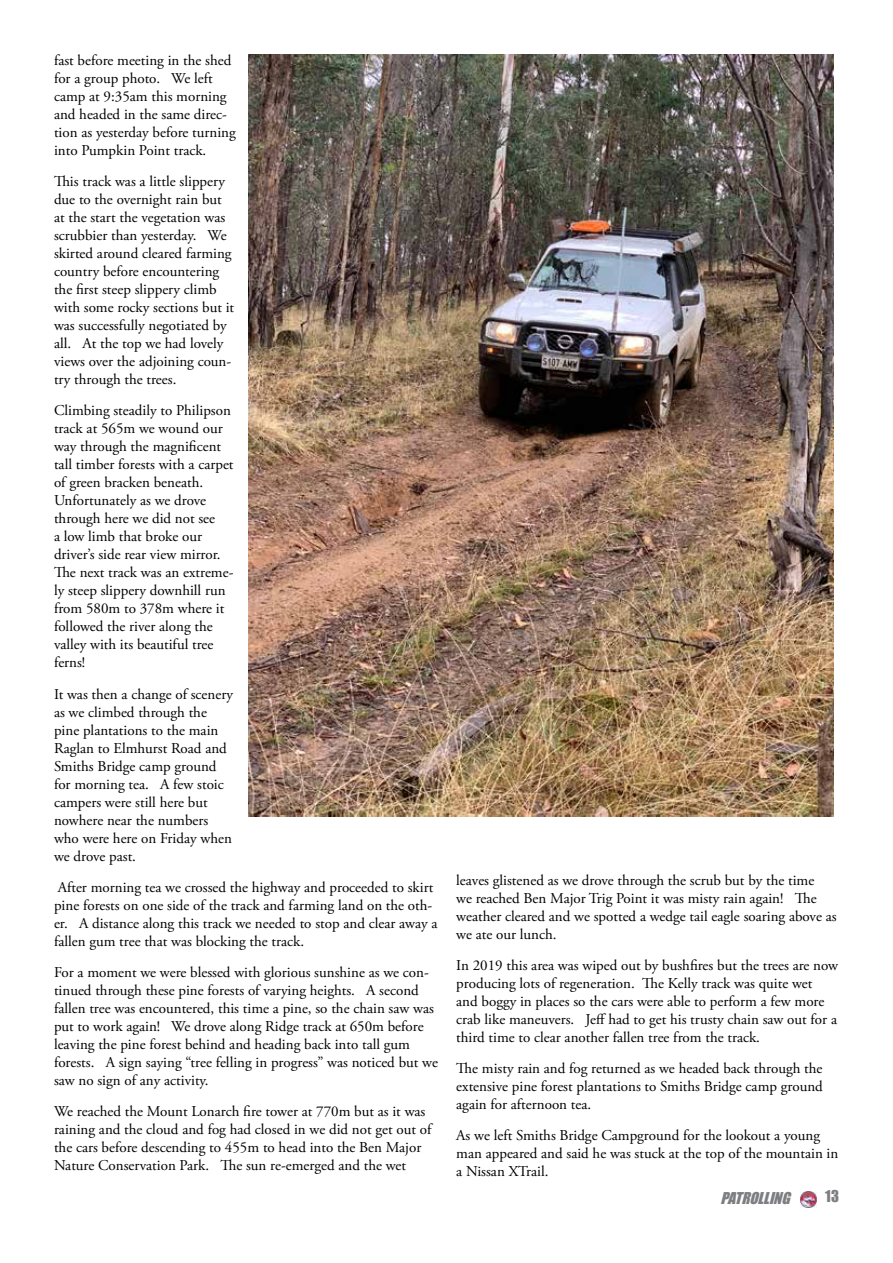
<style>
.page{position:relative;width:893px;height:1263px;background:#fff}
.page>*{position:absolute;margin:0;border:0;box-sizing:border-box;transform-origin:0 0}
.t1{font:15px/18px "Adobe Garamond Pro";color:#000}
.t2{font:italic 15px "Impact";color:#7c7e81}
.t3{font:15px "Impact";color:#7c7e81}
</style>
<div class="page">
<img style="left:800px;top:1191px;width:17px;height:17px">
<img style="left:248px;top:54px;width:585px;height:762px">
<p class="t1" style="left:54px;top:52px;width:183px">fast before meeting in the shed for a group photo. We left camp at 9:35am this morning and headed in the same direc&shy;tion as yesterday before turning into Pumpkin Point track.</p>
<p class="t1" style="left:54px;top:173px;width:182px">This track was a little slippery due to the overnight rain but at the start the vegetation was scrubbier than yesterday. We skirted around cleared farming country before encountering the first steep slippery climb with some rocky sections but it was successfully negotiated by all. At the top we had lovely views over the adjoining coun&shy;try through the trees.</p>
<p class="t1" style="left:54px;top:402px;width:181px">Climbing steadily to Philipson track at 565m we wound our way through the magnificent tall timber forests with a carpet of green bracken beneath.<br>Unfortunately as we drove through here we did not see<br>a low limb that broke our driver’s side rear view mirror.<br>The next track was an extreme&shy;ly steep slippery downhill run from 580m to 378m where it followed the river along the valley with its beautiful tree ferns!</p>
<p class="t1" style="left:54px;top:685px;width:181px">It was then a change of scenery as we climbed through the pine plantations to the main<br>Raglan to Elmhurst Road and<br>Smiths Bridge camp ground for morning tea. A few stoic campers were still here but nowhere near the numbers who were here on Friday when we drove past.</p>
<p class="t1" style="left:54px;top:879px;width:385px">After morning tea we crossed the highway and proceeded to skirt pine forests on one side of the track and farming land on the oth&shy;er. A distance along this track we needed to stop and clear away a fallen gum tree that was blocking the track.</p>
<p class="t1" style="left:54px;top:964px;width:385px">For a moment we were blessed with glorious sunshine as we con&shy;tinued through these pine forests of varying heights. A second fallen tree was encountered, this time a pine, so the chain saw was put to work again! We drove along Ridge track at 650m before leaving the pine forest behind and heading back into tall gum forests. A sign saying “tree felling in progress” was noticed but we saw no sign of any activity.</p>
<p class="t1" style="left:54px;top:1103px;width:379px">We reached the Mount Lonarch fire tower at 770m but as it was raining and the cloud and fog had closed in we did not get out of the cars before descending to 455m to head into the Ben Major Nature Conservation Park. The sun re-emerged and the wet</p>
<p class="t1" style="left:456px;top:871px;width:382px">leaves glistened as we drove through the scrub but by the time<br>we reached Ben Major Trig Point it was misty rain again! The weather cleared and we spotted a wedge tail eagle soaring above as we ate our lunch.</p>
<p class="t1" style="left:456px;top:957px;width:383px">In 2019 this area was wiped out by bushfires but the trees are now producing lots of regeneration. The Kelly track was quite wet<br>and boggy in places so the cars were able to perform a few more crab like maneuvers. Jeff had to get his trusty chain saw out for a third time to clear another fallen tree from the track.</p>
<p class="t1" style="left:456px;top:1060px;width:368px;text-align:justify">The misty rain and fog returned as we headed back through the extensive pine forest plantations to Smiths Bridge camp ground again for afternoon tea.</p>
<p class="t1" style="left:456px;top:1127px;width:384px">As we left Smiths Bridge Campground for the lookout a young man appeared and said he was stuck at the top of the mountain in a Nissan XTrail.</p>
<p class="t2" style="left:720px;top:1186px;width:76px">PATROLLING</p>
<p class="t3" style="left:825px;top:1185px;width:15px">13</p>
</div>
